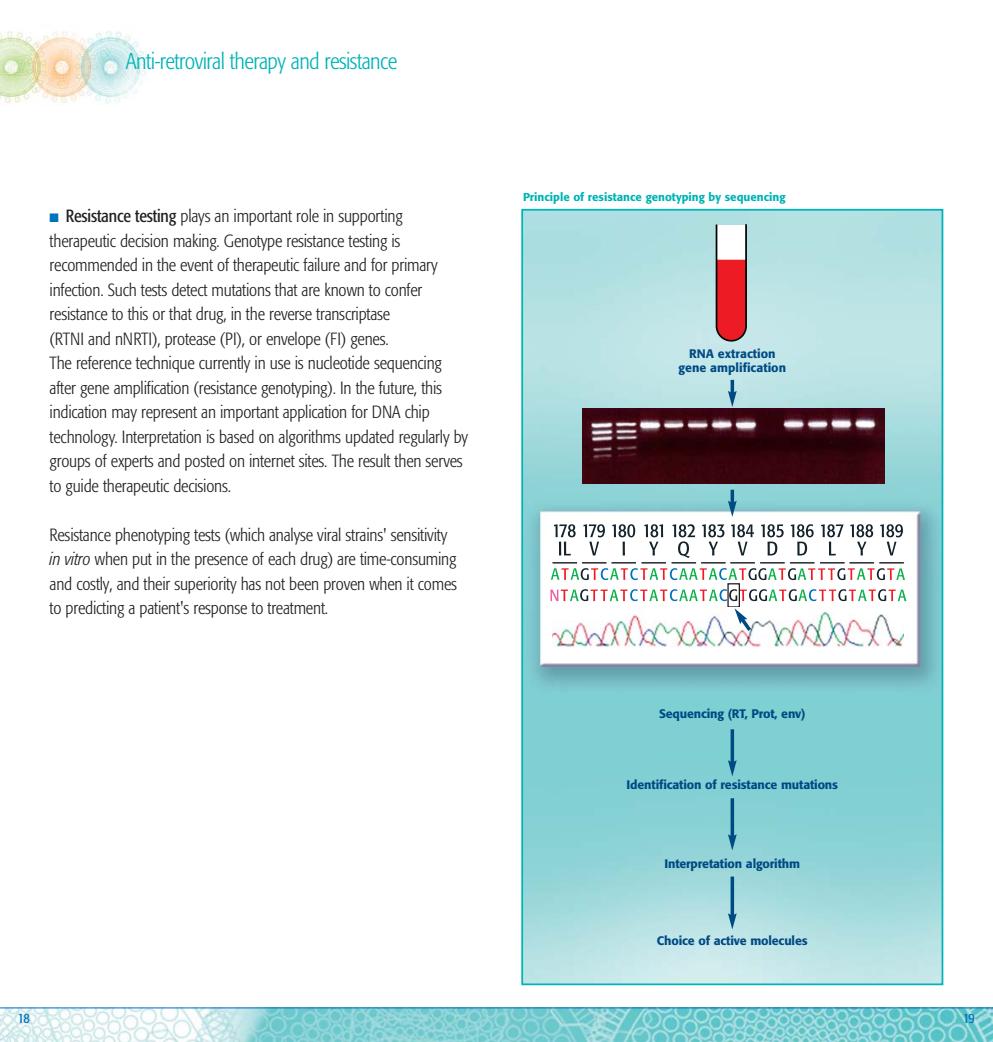
<style>
.page{position:relative;width:993px;height:1042px;background:#fff}
.page>*{position:absolute;margin:0;border:0;box-sizing:border-box;transform-origin:0 0}
.t1{font:300 condensed 22.75px "Formata";letter-spacing:-.02em;color:#00b3b6}
.t2{font:300 condensed 17.5px/24.5px "Formata";letter-spacing:-.01em;color:#231f20}
.t3{font:condensed 14px "Formata";color:#0071bc}
.t4{font:500 12.25px/14px "Formata";letter-spacing:-.01em;color:#004a84;text-align:center}
.t5{font:500 11.38px "Formata";color:#00b3b6}
.s1{color:#0071bc}
.s2{font-weight:400}
.s3{font-style:italic}
</style>
<div class="page">
<img style="left:0;top:1008px;width:992px;height:34px">
<hr style="left:0;top:1007px;width:992px;height:1px;background:#0071bc">
<img style="left:524px;top:212px;width:416px;height:770px">
<svg style="left:714px;top:222px;width:33px;height:120px"></svg>
<svg style="left:550px;top:589px;width:356px;height:12px"></svg>
<img style="left:552px;top:607px;width:351px;height:55px">
<svg style="left:550px;top:524px;width:354px;height:56px"></svg>
<div style="left:521px;top:209px;width:422px;height:776px;border:2px solid #00b3b6"></div>
<img style="left:0;top:31px;width:147px;height:74px">
<hr style="left:730px;top:798px;width:3px;height:39px;background:#004a84">
<svg style="left:727px;top:834px;width:9px;height:16px"></svg>
<img style="left:582px;top:409px;width:301px;height:74px">
<hr style="left:730px;top:380px;width:3px;height:14px;background:#004a84">
<svg style="left:727px;top:391px;width:9px;height:16px"></svg>
<hr style="left:730px;top:490px;width:3px;height:14px;background:#004a84">
<svg style="left:727px;top:501px;width:9px;height:16px"></svg>
<hr style="left:730px;top:729px;width:3px;height:34px;background:#004a84">
<svg style="left:727px;top:760px;width:9px;height:16px"></svg>
<hr style="left:730px;top:876px;width:3px;height:40px;background:#004a84">
<svg style="left:727px;top:913px;width:9px;height:16px"></svg>
<svg style="left:734px;top:608px;width:20px;height:27px"></svg>
<h1 class="t1" style="left:126px;top:52px;width:273px">Anti-retroviral therapy and resistance</h1>
<p class="t2" style="left:50px;top:205px;width:420px"><span class="s1">■</span> <span class="s2">Resistance testing</span> plays an important role in supporting therapeutic decision making. Genotype resistance testing is recommended in the event of therapeutic failure and for primary infection. Such tests detect mutations that are known to confer resistance to this or that drug, in the reverse transcriptase<br>(RTNI and nNRTI), protease (PI), or envelope (FI) genes.<br>The reference technique currently in use is nucleotide sequencing after gene amplification (resistance genotyping). In the future, this indication may represent an important application for DNA chip technology. Interpretation is based on algorithms updated regularly by groups of experts and posted on internet sites. The result then serves to guide therapeutic decisions.</p>
<p class="t2" style="left:50px;top:524px;width:408px">Resistance phenotyping tests (which analyse viral strains' sensitivity <span class="s3">in vitro</span> when put in the presence of each drug) are time-consuming and costly, and their superiority has not been proven when it comes to predicting a patient's response to treatment.</p>
<p class="t5" style="left:523px;top:192px;width:264px">Principle of resistance genotyping by sequencing</p>
<p class="t4" style="left:678px;top:348px;width:109px">RNA extraction gene amplification</p>
<p class="t4" style="left:658px;top:708px;width:148px">Sequencing (RT, Prot, env)</p>
<p class="t4" style="left:626px;top:779px;width:213px">Identification of resistance mutations</p>
<p class="t4" style="left:664px;top:858px;width:137px">Interpretation algorithm</p>
<p class="t4" style="left:656px;top:934px;width:152px">Choice of active molecules</p>
<p class="t3" style="left:18px;top:1012px;width:13px">18</p>
<p class="t3" style="left:962px;top:1012px;width:13px">19</p>
</div>
